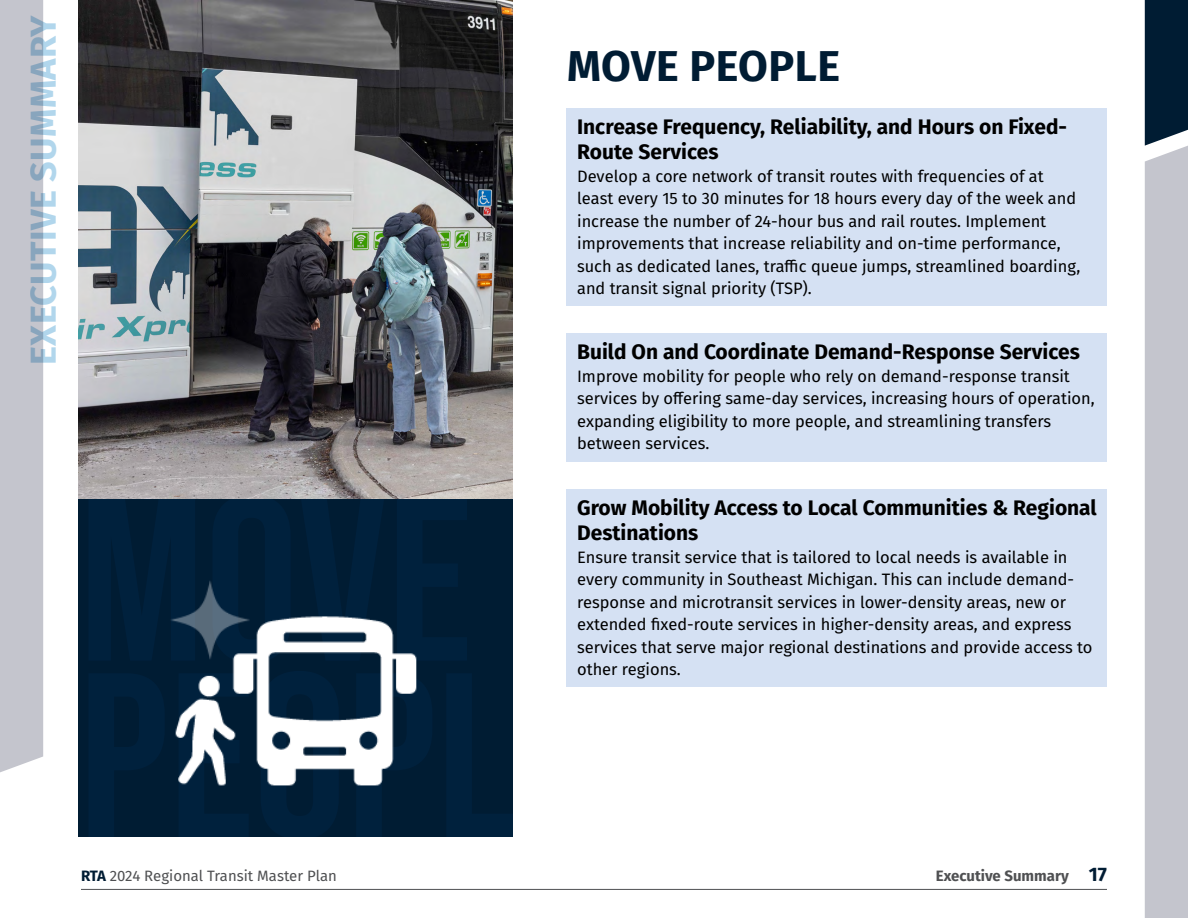
<style>
.page{position:relative;width:1188px;height:918px;background:#fff}
.page>*{position:absolute;margin:0;border:0;box-sizing:border-box;transform-origin:0 0}
.PRiority_Section_Main_Headers{font:700 43.2px "Fira Sans";letter-spacing:.01em;color:#001c33}
.t1{font:700 36px "Fira Sans";letter-spacing:.01em;color:#b1d6ec}
.t2{font:700 21px/25.2px "Fira Sans";color:#000}
.t3{font:16.5px/22.5px "Fira Sans";color:#000}
.t4{font:15px "Fira Sans";color:#4f5052}
.t5{font:700 15px "Fira Sans";color:#4f5052}
.s1{font-weight:700;color:#001c33}
.s2{font-size:19.5px;color:#001c33}
</style>
<div class="page">
<div style="left:79px;top:0;width:434px;height:837px;background:#001c33"></div>
<hr style="left:81px;top:889px;width:1026px;height:1px;background:#4f5052">
<div style="left:0;top:0;width:43px;height:772px;background:#c4c5cd"></div>
<img style="left:171px;top:581px;width:246px;height:205px">
<img style="left:79px;top:0;width:434px;height:499px">
<svg style="left:1145px;top:0;width:43px;height:918px"></svg>
<div style="left:567px;top:108px;width:540px;height:198px;background:#d5e1f3"></div>
<div style="left:567px;top:333px;width:540px;height:129px;background:#d5e1f3"></div>
<div style="left:567px;top:489px;width:540px;height:198px;background:#d5e1f3"></div>
<h2 class="t1" style="left:13px;top:365px;width:352px;rotate:-90deg">EXECUTIVE SUMMARY</h2>
<p class="t4" style="left:81px;top:864px;width:257px"><span class="s1">RTA</span> 2024 Regional Transit Master Plan</p>
<h2 class="PRiority_Section_Main_Headers" style="left:567px;top:29px;width:274px">MOVE PEOPLE</h2>
<h4 class="t2" style="left:577px;top:113px;width:491px">Increase Frequency, Reliability, and Hours on Fixed-<br>Route Services</h4>
<p class="t3" style="left:577px;top:164px;width:505px">Develop a core network of transit routes with frequencies of at least every 15 to 30 minutes for 18 hours every day of the week and increase the number of 24-hour bus and rail routes. Implement improvements that increase reliability and on-time performance, such as dedicated lanes, traffic queue jumps, streamlined boarding, and transit signal priority (TSP).</p>
<h4 class="t2" style="left:577px;top:338px;width:504px">Build On and Coordinate Demand-Response Services</h4>
<p class="t3" style="left:577px;top:364px;width:519px">Improve mobility for people who rely on demand-response transit services by offering same-day services, increasing hours of operation, expanding eligibility to more people, and streamlining transfers between services.</p>
<h4 class="t2" style="left:577px;top:494px;width:521px">Grow Mobility Access to Local Communities &amp; Regional<br>Destinations</h4>
<h4 class="t3" style="left:577px;top:545px;width:517px">Ensure transit service that is tailored to local needs is available in every community in Southeast Michigan. This can include demand&shy;response and microtransit services in lower-density areas, new or extended fixed-route services in higher-density areas, and express services that serve major regional destinations and provide access to other regions.</h4>
<p class="t5" style="left:936px;top:863px;width:173px">Executive Summary <span class="s2">17</span></p>
</div>
